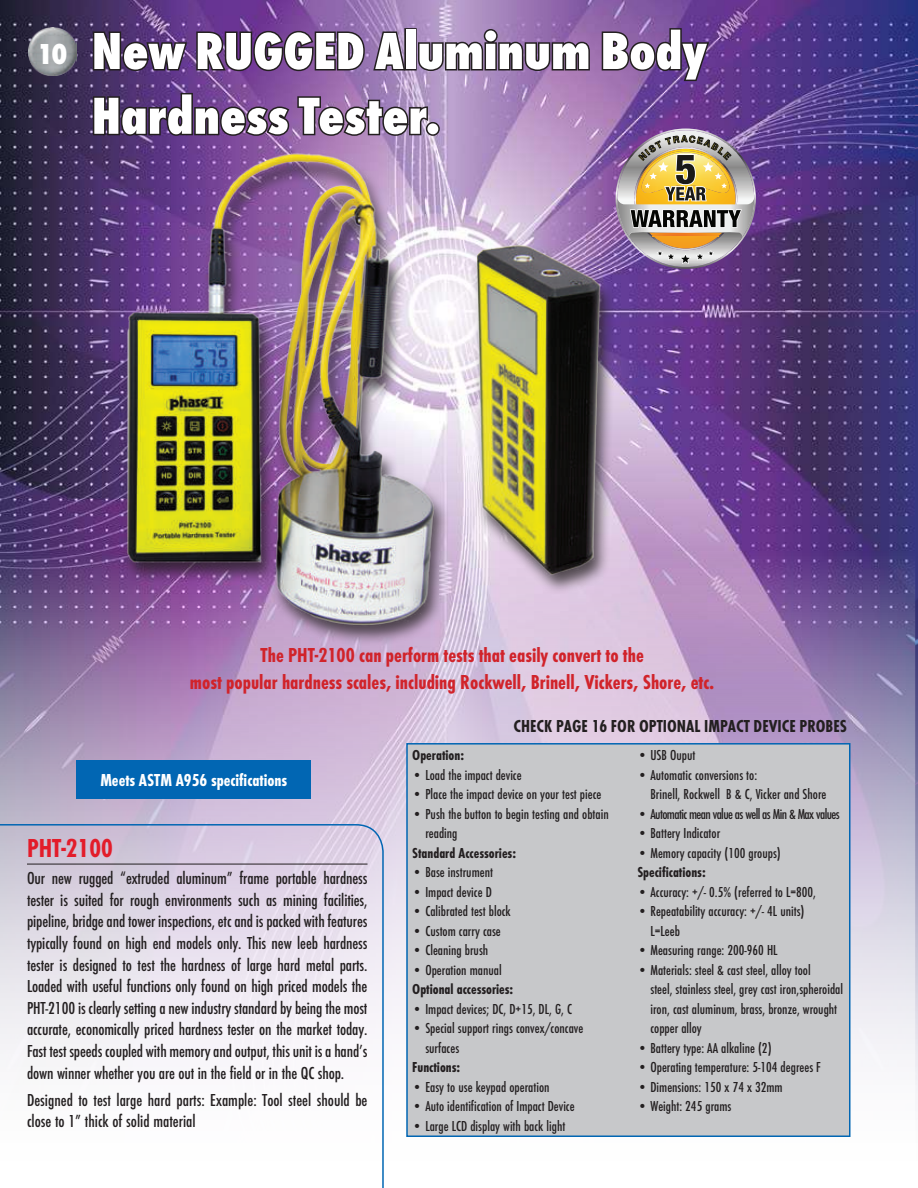
<style>
.page{position:relative;width:918px;height:1188px;background:#fff}
.page>*{position:absolute;margin:0;border:0;box-sizing:border-box;transform-origin:0 0}
.t1{font:800 54px/64.8px "Function Cond LH";color:#fff}
.t2{font:800 30px "Function Cond LH";color:#fff}
.t3{font:700 27px "Function Cond";color:#e31c2a}
.t4{font:700 21px/27px "Function Cond";color:#d1232a;text-align:center}
.t5{font:18px/21.6px "Function Cond";color:#231f20;text-align:justify}
.t6{font:700 18px "Function Cond";color:#231f20}
.t7{font:700 18px "Function Cond";color:#fff}
.t8{font:15px/19.5px "Function Cond";color:#231f20}
.t9{font:700 15px "Function Cond";color:#231f20}
.t10{font:15px "Function Cond";letter-spacing:-.04em;color:#231f20}
</style>
<div class="page">
<img style="left:0;top:0;width:916px;height:1085px">
<img style="left:28px;top:27px;width:48px;height:49px">
<svg style="left:0;top:824px;width:384px;height:364px"></svg>
<div style="left:407px;top:744px;width:443px;height:392px;background:#c7c8ca"></div>
<div style="left:406px;top:743px;width:445px;height:394px;border:2px solid #0166b3"></div>
<div style="left:76px;top:760px;width:235px;height:39px;background:#0166b3"></div>
<img style="left:916px;top:0;width:2px;height:1093px">
<div style="left:121px;top:153px;width:496px;height:493px;background:#231f20;opacity:.75"></div>
<img style="left:111px;top:269px;width:528px;height:358px">
<img style="left:91px;top:15px;width:665px;height:254px">
<h2 class="t2" style="left:37px;top:37px;width:32px">10</h2>
<h1 class="t1" style="left:92px;top:19px;width:617px">New RUGGED Aluminum Body<br>Hardness Tester.</h1>
<h3 class="t4" style="left:190px;top:642px;width:524px">The PHT-2100 can perform tests that easily convert to the<br>most popular hardness scales, including Rockwell, Brinell, Vickers, Shore, etc.</h3>
<p class="t6" style="left:513px;top:716px;width:335px">CHECK PAGE 16 FOR OPTIONAL IMPACT DEVICE PROBES</p>
<p class="t7" style="left:100px;top:769px;width:188px">Meets ASTM A956 specifications</p>
<h3 class="t3" style="left:27px;top:833px;width:87px">PHT-2100</h3>
<p class="t5" style="left:27px;top:868px;width:342px">Our new rugged “extruded aluminum” frame portable hardness tester is suited for rough environments such as mining facilities, pipeline, bridge and tower inspections, etc and is packed with features typically found on high end models only. This new leeb hardness tester is designed to test the hardness of large hard metal parts.<br>Loaded with useful functions only found on high priced models the PHT-2100 is clearly setting a new industry standard by being the most accurate, economically priced hardness tester on the market today.<br>Fast test speeds coupled with memory and output, this unit is a hand’s down winner whether you are out in the field or in the QC shop.</p>
<p class="t5" style="left:27px;top:1089px;width:342px">Designed to test large hard parts: Example: Tool steel should be close to 1” thick of solid material</p>
<p class="t9" style="left:412px;top:747px;width:53px">Operation:</p>
<p class="t8" style="left:412px;top:765px;width:111px">• Load the impact device</p>
<p class="t8" style="left:412px;top:785px;width:191px">• Place the impact device on your test piece</p>
<p class="t8" style="left:425px;top:804px;width:185px;text-indent:-13px">• Push the button to begin testing and obtain reading</p>
<p class="t9" style="left:412px;top:844px;width:105px">Standard Accessories:</p>
<p class="t8" style="left:412px;top:863px;width:82px">• Base instrument</p>
<p class="t8" style="left:412px;top:882px;width:81px">• Impact device D</p>
<p class="t8" style="left:412px;top:902px;width:100px">• Calibrated test block</p>
<p class="t8" style="left:412px;top:921px;width:90px">• Custom carry case</p>
<p class="t8" style="left:412px;top:941px;width:78px">• Cleaning brush</p>
<p class="t8" style="left:412px;top:960px;width:91px">• Operation manual</p>
<p class="t9" style="left:412px;top:981px;width:103px">Optional accessories:</p>
<p class="t8" style="left:412px;top:999px;width:161px">• Impact devices; DC, D+15, DL, G, C</p>
<p class="t8" style="left:425px;top:1019px;width:159px;text-indent:-13px">• Special support rings convex/concave surfaces</p>
<p class="t9" style="left:412px;top:1059px;width:50px">Functions:</p>
<p class="t8" style="left:412px;top:1077px;width:139px">• Easy to use keypad operation</p>
<p class="t8" style="left:412px;top:1097px;width:164px">• Auto identification of Impact Device</p>
<p class="t8" style="left:412px;top:1116px;width:155px">• Large LCD display with back light</p>
<p class="t8" style="left:637px;top:746px;width:60px">• USB Ouput</p>
<p class="t8" style="left:650px;top:765px;width:178px;text-indent:-13px">• Automatic conversions to:<br>Brinell, Rockwell B &amp; C, Vicker and Shore</p>
<p class="t10" style="left:637px;top:806px;width:204px">• Automatic mean value as well as Min &amp; Max values</p>
<p class="t8" style="left:637px;top:824px;width:84px">• Battery Indicator</p>
<p class="t8" style="left:637px;top:843px;width:145px">• Memory capacity (100 groups)</p>
<p class="t9" style="left:637px;top:864px;width:70px">Specifications:</p>
<p class="t8" style="left:637px;top:882px;width:180px">• Accuracy: +/- 0.5% (referred to L=800,</p>
<p class="t8" style="left:650px;top:902px;width:156px;text-indent:-13px">• Repeatability accuracy: +/- 4L units)<br>L=Leeb</p>
<p class="t8" style="left:637px;top:941px;width:142px">• Measuring range: 200-960 HL</p>
<p class="t8" style="left:650px;top:960px;width:194px;text-indent:-13px">• Materials: steel &amp; cast steel, alloy tool<br>steel, stainless steel, grey cast iron,spheroidal iron, cast aluminum, brass, bronze, wrought copper alloy</p>
<p class="t8" style="left:637px;top:1038px;width:136px">• Battery type: AA alkaline (2)</p>
<p class="t8" style="left:637px;top:1058px;width:185px">• Operating temperature: 5-104 degrees F</p>
<p class="t8" style="left:637px;top:1077px;width:147px">• Dimensions: 150 x 74 x 32mm</p>
<p class="t8" style="left:637px;top:1097px;width:96px">• Weight: 245 grams</p>
</div>
